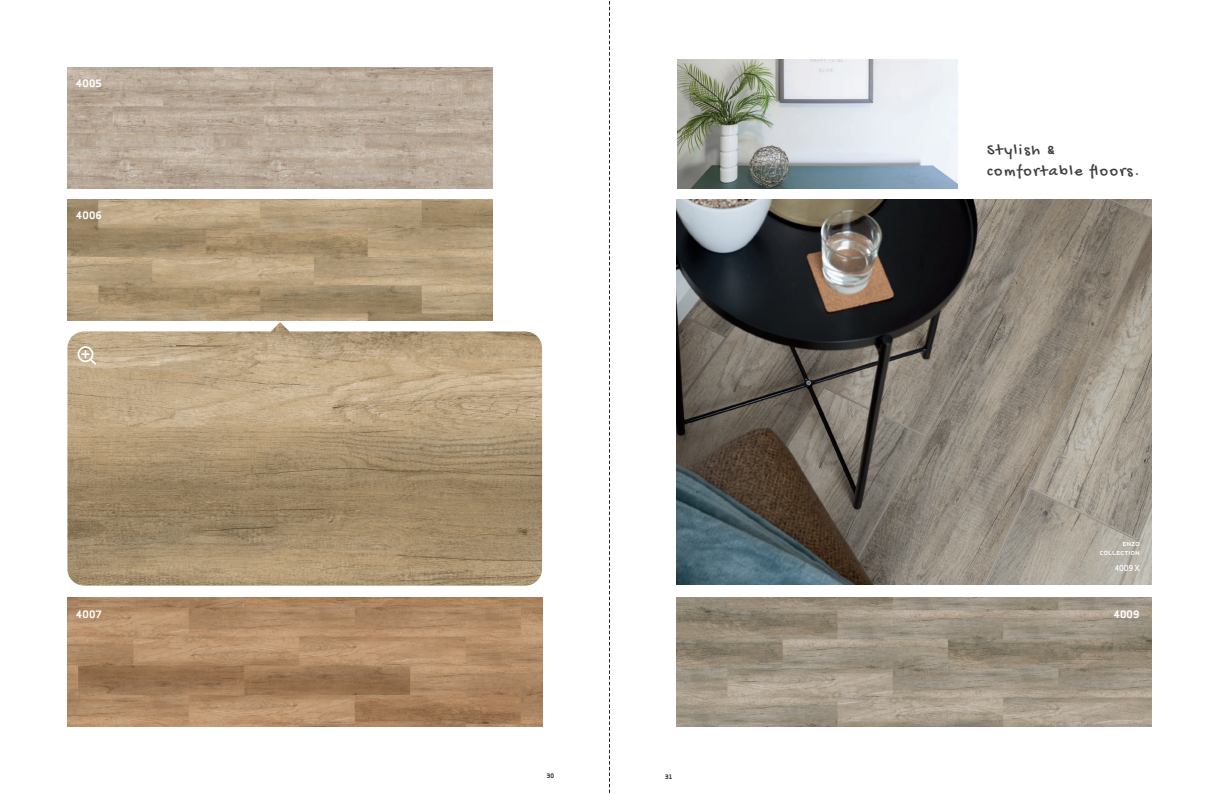
<style>
.page{position:relative;width:1219px;height:794px;background:#fff}
.page>*{position:absolute;margin:0;border:0;box-sizing:border-box;transform-origin:0 0}
.t1{font:16px/21px "Gochi Hand";letter-spacing:.1em;color:#3e3e3f}
.t2{font:10px "Apex Sans T Bold";letter-spacing:.02em;color:#fff;scale:1.07 1}
.t3{font:8px/8.5px "Apex Sans C Medium";letter-spacing:-.02em;color:#fff;text-align:right}
.t4{font:6px "Apex Sans T Bold";color:#231f20}
</style>
<div class="page">
<svg style="left:609px;top:1px;width:1px;height:792px"></svg>
<img style="left:67px;top:67px;width:426px;height:121px">
<img style="left:67px;top:199px;width:426px;height:121px">
<img style="left:67px;top:598px;width:475px;height:128px">
<img style="left:677px;top:199px;width:474px;height:386px">
<img style="left:676px;top:598px;width:475px;height:128px">
<img style="left:677px;top:59px;width:280px;height:129px">
<img style="left:67px;top:322px;width:475px;height:263px">
<div style="left:78px;top:346px;width:15px;height:16px;border:2px solid #fff;border-radius:50%"></div>
<svg style="left:82px;top:351px;width:16px;height:15px"></svg>
<p class="t2" style="left:76px;top:77px;width:26px">4005</p>
<p class="t2" style="left:76px;top:209px;width:26px">4006</p>
<p class="t2" style="left:76px;top:608px;width:26px">4007</p>
<p class="t4" style="left:547px;top:771px;width:9px">30</p>
<p class="t4" style="left:665px;top:772px;width:9px">31</p>
<p class="t1" style="left:987px;top:140px;width:154px">Stylish &amp; comfortable floors.</p>
<p class="t3" style="left:1099px;top:539px;width:42px">enzo collection</p>
<p class="t3" style="left:1114px;top:564px;width:27px">4009 X</p>
<p class="t2" style="left:1113px;top:608px;width:26px">4009</p>
</div>
